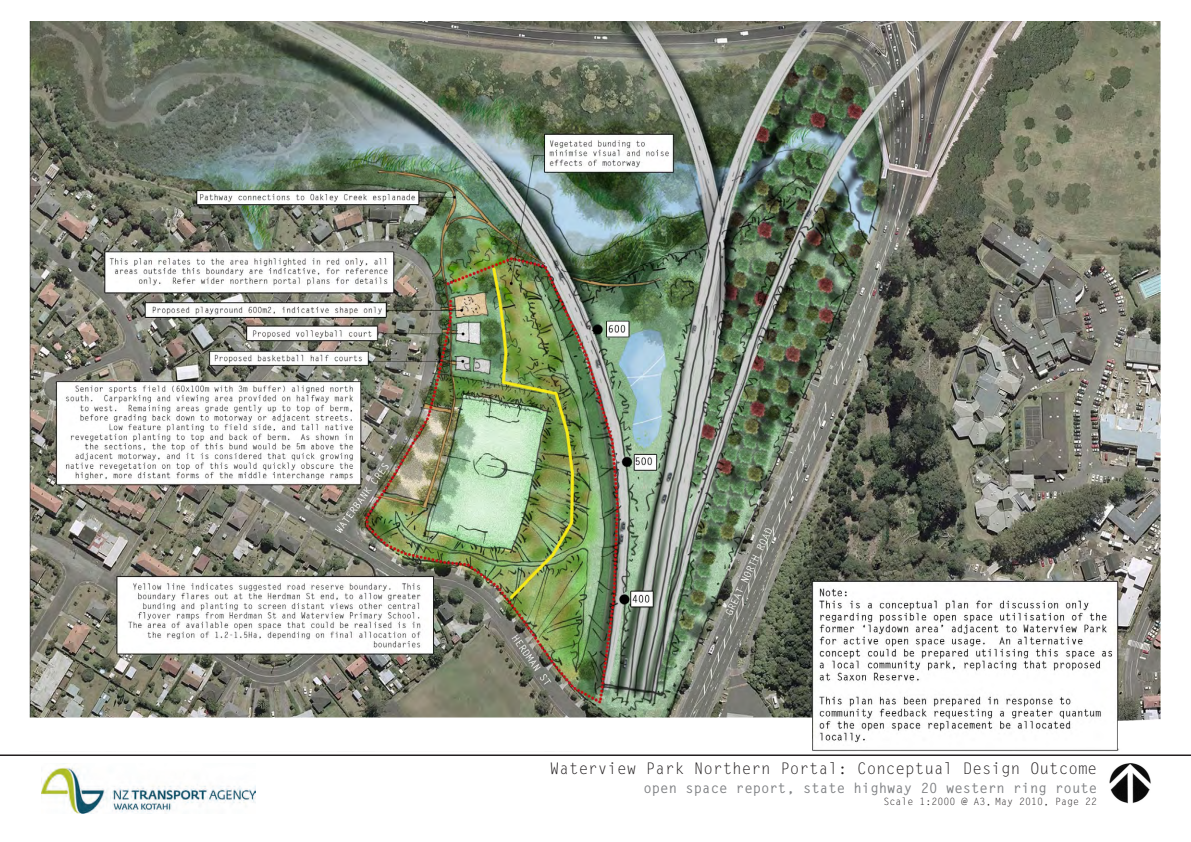
<style>
.page{position:relative;width:1191px;height:842px;background:#fff}
.page>*{position:absolute;margin:0;border:0;box-sizing:border-box;transform-origin:0 0}
.t1{font:16px "Letter Gothic Std";color:#231f20}
.t2{font:700 14px "Letter Gothic Std";color:#808285}
.t3{font:10px "Letter Gothic Std";color:#231f20}
</style>
<div class="page">
<hr style="left:0;top:754px;width:1191px;height:2px;background:#231f20">
<img style="left:1109px;top:763px;width:42px;height:41px">
<img style="left:41px;top:767px;width:214px;height:47px">
<img style="left:30px;top:21px;width:1130px;height:730px">
<svg style="left:29px;top:717px;width:783px;height:34px"></svg>
<svg style="left:1117px;top:721px;width:43px;height:28px"></svg>
<p class="t1" style="left:550px;top:759px;width:549px">Waterview Park Northern Portal: Conceptual Design Outcome</p>
<p class="t2" style="left:643px;top:779px;width:455px">open space report, state highway 20 western ring route</p>
<p class="t3" style="left:883px;top:796px;width:215px">Scale 1:2000 @ A3, May 2010, Page 22</p>
</div>
